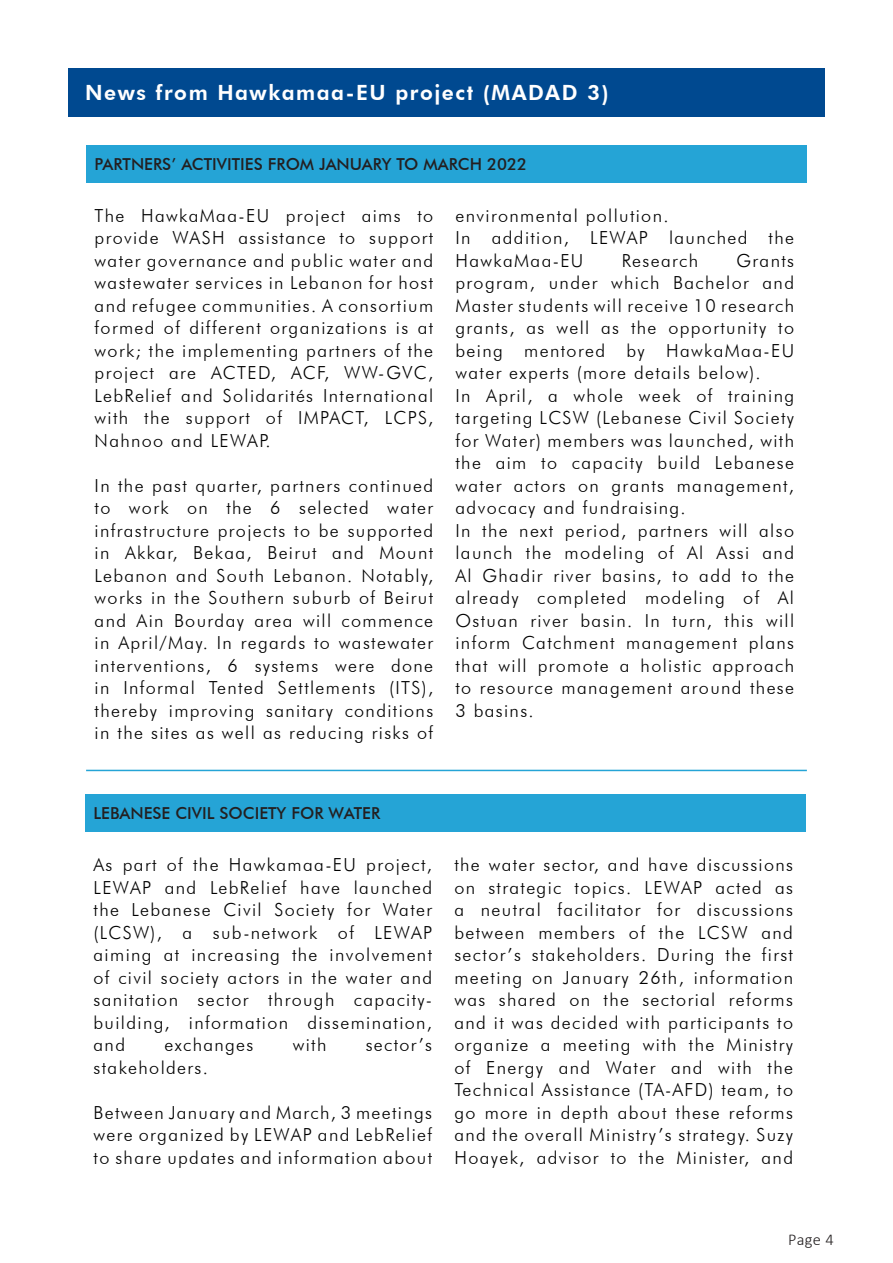
<style>
.page{position:relative;width:893px;height:1263px;background:#fff}
.page>*{position:absolute;margin:0;border:0;box-sizing:border-box;transform-origin:0 0}
.t1{font:800 21px "Futura BT";letter-spacing:.075em;color:#fff}
.t2{font:300 18px/22.5px "Futura BT";letter-spacing:.075em;color:#000;text-align:justify}
.t3{font:500 16.5px "Futura BT";color:#231f20}
.t4{font:300 16.5px "Calibri";color:#231f20}
</style>
<div class="page">
<div style="left:86px;top:145px;width:721px;height:37px;background:#25a4d6"></div>
<div style="left:68px;top:68px;width:757px;height:48px;background:#004990"></div>
<hr style="left:86px;top:770px;width:721px;height:1px;background:#25a4d6">
<div style="left:85px;top:794px;width:721px;height:38px;background:#25a4d6"></div>
<p class="t1" style="left:85px;top:80px;width:525px">News from Hawkamaa-EU project (MADAD 3)</p>
<p class="t3" style="left:95px;top:154px;width:434px">PARTNERS’ ACTIVITIES FROM JANUARY TO MARCH 2022</p>
<p class="t2" style="left:95px;top:204px;width:340px">The HawkaMaa-EU project aims to provide WASH assistance to support water governance and public water and wastewater services in Lebanon for host and refugee communities. A consortium formed of different organizations is at work; the implementing partners of the project are ACTED, ACF, WW-GVC, LebRelief and Solidarités International with the support of IMPACT, LCPS, Nahnoo and LEWAP.</p>
<p class="t2" style="left:95px;top:474px;width:340px">In the past quarter, partners continued to work on the 6 selected water infrastructure projects to be supported in Akkar, Bekaa, Beirut and Mount Lebanon and South Lebanon. Notably, works in the Southern suburb of Beirut and Ain Bourday area will commence in April/May. In regards to wastewater interventions, 6 systems were done in Informal Tented Settlements (ITS), thereby improving sanitary conditions in the sites as well as reducing risks of</p>
<p class="t2" style="left:455px;top:204px;width:215px">environmental pollution.</p>
<p class="t2" style="left:455px;top:226px;width:340px">In addition, LEWAP launched the<br>HawkaMaa-EU</p>
<p class="t2" style="left:622px;top:249px;width:78px">Research</p>
<p class="t2" style="left:455px;top:249px;width:340px;text-indent:281px">Grants program, under which Bachelor and Master students will receive 10 research grants, as well as the opportunity to being mentored by HawkaMaa-EU water experts (more details below).</p>
<p class="t2" style="left:455px;top:384px;width:340px">In April, a whole week of training targeting LCSW (Lebanese Civil Society for Water) members was launched, with the aim to capacity build Lebanese water actors on grants management, advocacy and fundraising.</p>
<p class="t2" style="left:455px;top:519px;width:340px">In the next period, partners will also launch the modeling of Al Assi and Al Ghadir river basins, to add to the already completed modeling of Al Ostuan river basin. In turn, this will inform Catchment management plans that will promote a holistic approach to resource management around these 3 basins.</p>
<p class="t3" style="left:94px;top:803px;width:288px">LEBANESE CIVIL SOCIETY FOR WATER</p>
<p class="t2" style="left:94px;top:853px;width:340px">As part of the Hawkamaa-EU project, LEWAP and LebRelief have launched the Lebanese Civil Society for Water (LCSW), a sub-network of LEWAP aiming at increasing the involvement of civil society actors in the water and sanitation sector through capacity&shy;building, information dissemination, and</p>
<p class="t2" style="left:164px;top:1033px;width:91px">exchanges</p>
<p class="t2" style="left:293px;top:1033px;width:35px">with</p>
<p class="t2" style="left:366px;top:1033px;width:68px">sector’s</p>
<p class="t2" style="left:94px;top:1056px;width:116px">stakeholders.</p>
<p class="t2" style="left:94px;top:1101px;width:340px">Between January and March, 3 meetings were organized by LEWAP and LebRelief to share updates and information about</p>
<p class="t2" style="left:454px;top:853px;width:340px">the water sector, and have discussions on strategic topics. LEWAP acted as a neutral facilitator for discussions between members of the LCSW and sector’s stakeholders. During the first meeting on January 26th, information was shared on the sectorial reforms and it was decided with participants to organize a meeting with the Ministry of Energy and Water and with the Technical Assistance (TA-AFD) team, to go more in depth about these reforms and the overall Ministry’s strategy. Suzy Hoayek, advisor to the Minister, and</p>
<p class="t4" style="left:788px;top:1229px;width:47px">Page 4</p>
</div>
